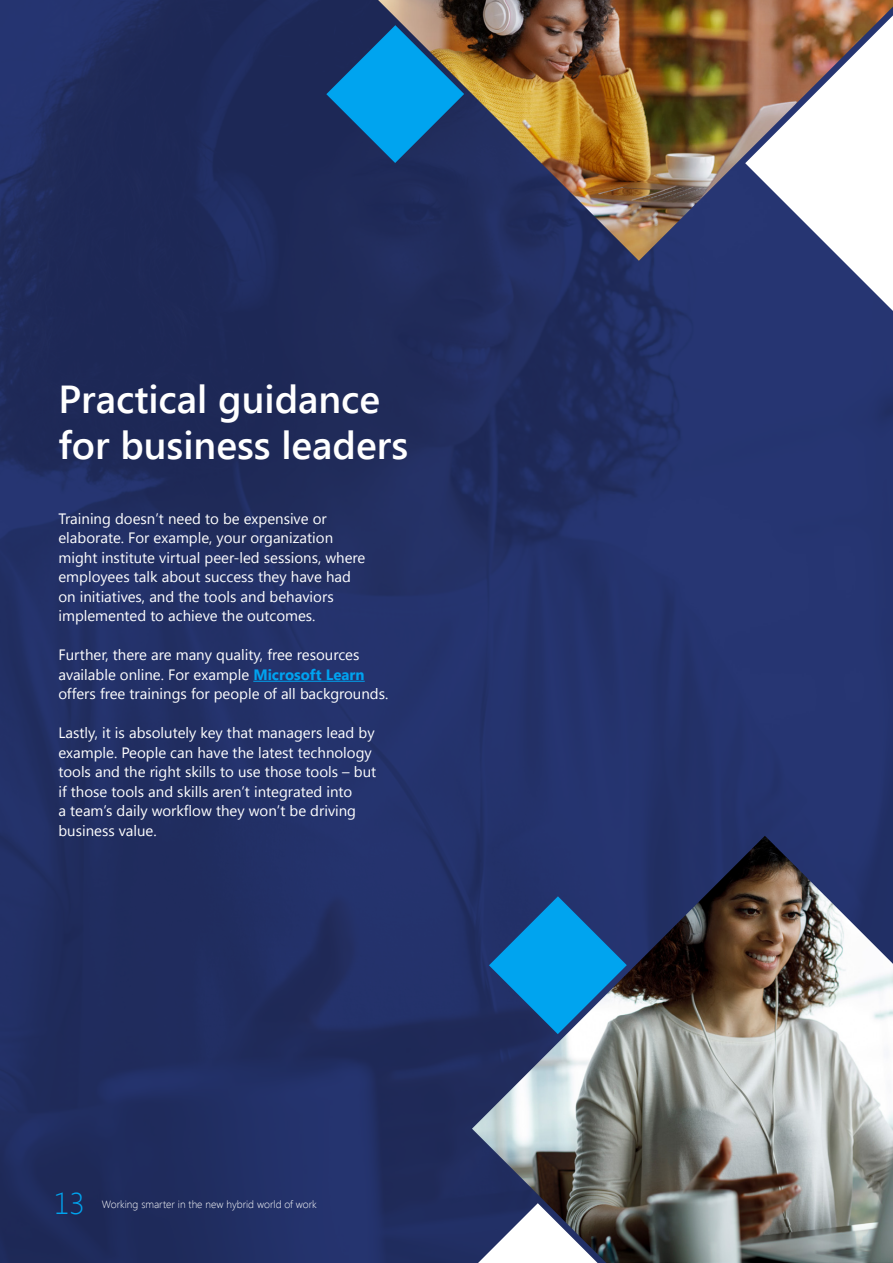
<style>
.page{position:relative;width:893px;height:1263px;background:#fff}
.page>*{position:absolute;margin:0;border:0;box-sizing:border-box;transform-origin:0 0}
.t1{font:600 39px/46.5px "Segoe UI";color:#fff}
.t2{font:300 30px "Segoe UI";color:#00a4ef}
.t3{font:15px/19.5px "Segoe UI";color:#fff}
.t4{font:300 10.5px "Segoe UI";color:#fff}
.s1{font-weight:700;color:#00a3f0}
</style>
<div class="page">
<img style="left:0;top:0;width:893px;height:1263px">
<img style="left:472px;top:836px;width:421px;height:427px">
<img style="left:378px;top:0;width:515px;height:261px">
<hr style="left:253px;top:681px;width:112px;height:1px;background:#00a3f0">
<svg style="left:326px;top:25px;width:138px;height:138px;background:#1d6fa3"></svg>
<svg style="left:745px;top:15px;width:148px;height:296px"></svg>
<h1 class="t1" style="left:58px;top:374px;width:351px">Practical guidance for business leaders</h1>
<p class="t3" style="left:58px;top:508px;width:308px">Training doesn’t need to be expensive or elaborate. For example, your organization might institute virtual peer-led sessions, where employees talk about success they have had on initiatives, and the tools and behaviors implemented to achieve the outcomes.</p>
<p class="t3" style="left:58px;top:645px;width:331px">Further, there are many quality, free resources available online. For example <span class="s1">Microsoft Learn </span>offers free trainings for people of all backgrounds.</p>
<p class="t3" style="left:58px;top:723px;width:319px">Lastly, it is absolutely key that managers lead by example. People can have the latest technology tools and the right skills to use those tools – but if those tools and skills aren’t integrated into<br>a team’s daily workflow they won’t be driving business value.</p>
<h2 class="t2" style="left:54px;top:1183px;width:32px">13</h2>
<p class="t4" style="left:102px;top:1197px;width:217px">Working smarter in the new hybrid world of work</p>
</div>
